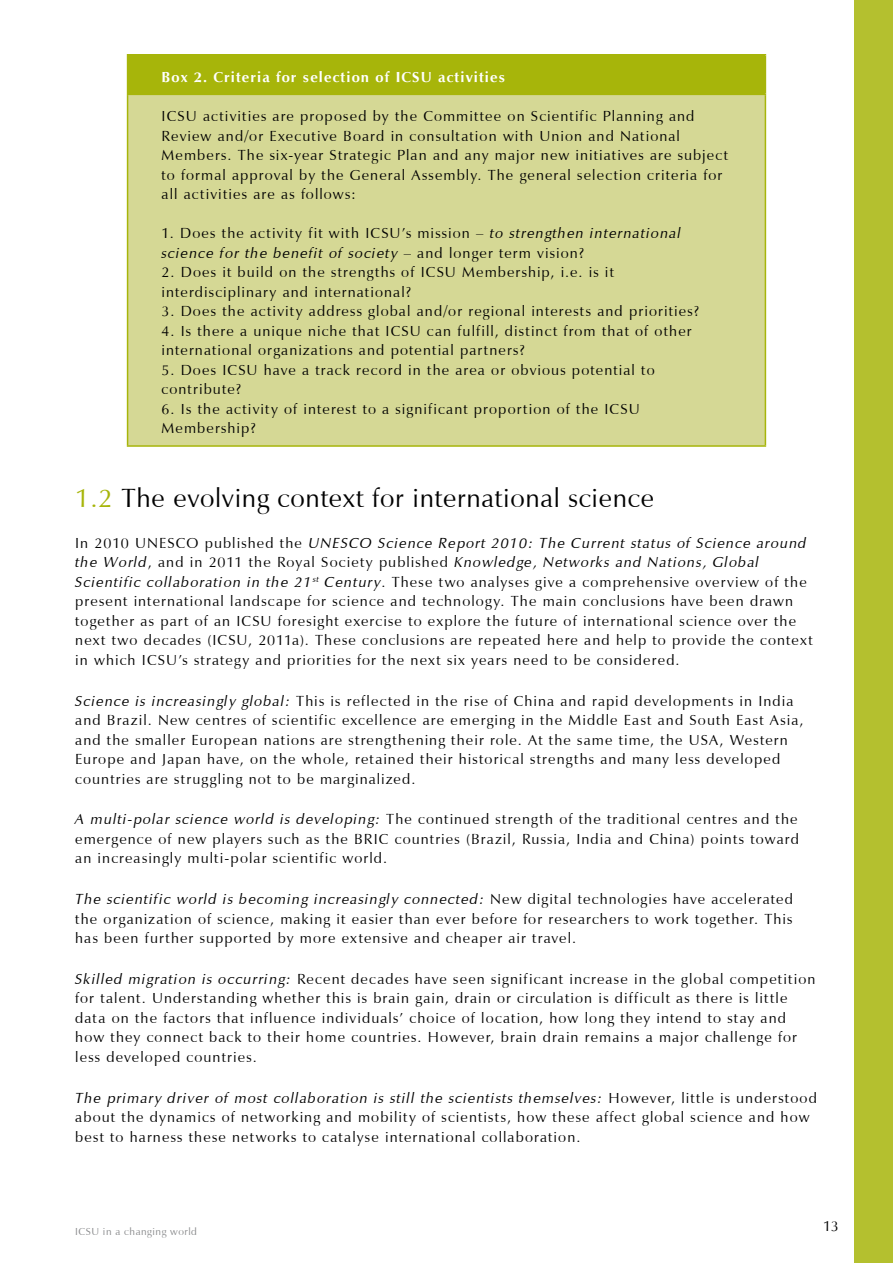
<style>
.page{position:relative;width:893px;height:1263px;background:#fff}
.page>*{position:absolute;margin:0;border:0;box-sizing:border-box;transform-origin:0 0}
.t1{font:27px "Vera Humana 95";letter-spacing:.025em;color:#000}
.t2{font:15px/19.5px "Vera Humana 95";letter-spacing:.075em;color:#000}
.t3{font:700 15px "Vera Humana 95";letter-spacing:.075em;color:#fff}
.t4{font:10.5px "Vera Humana 95";letter-spacing:.05em;color:#87888a}
.s1{font-style:italic}
.s2{color:#a7b50a}
</style>
<div class="page">
<div style="left:854px;top:0;width:39px;height:1263px;background:#b4c02f"></div>
<div style="left:128px;top:55px;width:637px;height:39px;background:#a7b50a"></div>
<div style="left:128px;top:94px;width:637px;height:352px;background:#d5d895"></div>
<hr style="left:127px;top:54px;width:639px;height:2px;background:#a7b50a">
<hr style="left:127px;top:56px;width:1px;height:38px;background:#a7b50a">
<hr style="left:765px;top:56px;width:1px;height:38px;background:#a7b50a">
<hr style="left:127px;top:94px;width:639px;height:1px;background:#a7b50a">
<hr style="left:127px;top:95px;width:1px;height:350px;background:#a7b50a">
<hr style="left:765px;top:95px;width:1px;height:350px;background:#a7b50a">
<hr style="left:127px;top:445px;width:639px;height:2px;background:#a7b50a">
<p class="t3" style="left:162px;top:68px;width:345px">Box 2. Criteria for selection of ICSU activities</p>
<p class="t2" style="left:162px;top:106px;width:568px">ICSU activities are proposed by the Committee on Scientific Planning and Review and/or Executive Board in consultation with Union and National Members. The six-year Strategic Plan and any major new initiatives are subject to formal approval by the General Assembly. The general selection criteria for all activities are as follows:</p>
<p class="t2" style="left:162px;top:223px;width:521px">1. Does the activity fit with ICSU’s mission – <span class="s1">to strengthen international science for the benefit of society</span> – and longer term vision?</p>
<p class="t2" style="left:162px;top:262px;width:454px">2. Does it build on the strengths of ICSU Membership, i.e. is it interdisciplinary and international?</p>
<p class="t2" style="left:162px;top:301px;width:539px">3. Does the activity address global and/or regional interests and priorities?</p>
<p class="t2" style="left:162px;top:321px;width:532px">4. Is there a unique niche that ICSU can fulfill, distinct from that of other international organizations and potential partners?</p>
<p class="t2" style="left:162px;top:360px;width:495px">5. Does ICSU have a track record in the area or obvious potential to contribute?</p>
<p class="t2" style="left:162px;top:399px;width:480px">6. Is the activity of interest to a significant proportion of the ICSU<br>Membership?</p>
<h1 class="t1" style="left:75px;top:482px;width:580px"><span class="s2">1.2</span> The evolving context for international science</h1>
<p class="t2" style="left:75px;top:533px;width:739px">In 2010 UNESCO published the <span class="s1">UNESCO Science Report 2010: The Current status of Science around the World</span>, and in 2011 the Royal Society published <span class="s1">Knowledge, Networks and Nations, Global Scientific collaboration in the 21</span><sup>st</sup> <span class="s1">Century</span>. These two analyses give a comprehensive overview of the present international landscape for science and technology. The main conclusions have been drawn together as part of an ICSU foresight exercise to explore the future of international science over the next two decades (ICSU, 2011a). These conclusions are repeated here and help to provide the context in which ICSU’s strategy and priorities for the next six years need to be considered.</p>
<p class="t2" style="left:75px;top:691px;width:730px"><span class="s1">Science is increasingly global:</span> This is reflected in the rise of China and rapid developments in India and Brazil. New centres of scientific excellence are emerging in the Middle East and South East Asia, and the smaller European nations are strengthening their role. At the same time, the USA, Western Europe and Japan have, on the whole, retained their historical strengths and many less developed countries are struggling not to be marginalized.</p>
<p class="t2" style="left:75px;top:809px;width:725px;text-align:justify"><span class="s1">A multi-polar science world is developing:</span> The continued strength of the traditional centres and the emergence of new players such as the BRIC countries (Brazil, Russia, India and China) points toward an increasingly multi-polar scientific world.</p>
<p class="t2" style="left:75px;top:889px;width:719px;text-align:justify"><span class="s1">The scientific world is becoming increasingly connected:</span> New digital technologies have accelerated the organization of science, making it easier than ever before for researchers to work together. This has been further supported by more extensive and cheaper air travel.</p>
<p class="t2" style="left:75px;top:969px;width:742px"><span class="s1">Skilled migration is occurring:</span> Recent decades have seen significant increase in the global competition for talent. Understanding whether this is brain gain, drain or circulation is difficult as there is little data on the factors that influence individuals’ choice of location, how long they intend to stay and how they connect back to their home countries. However, brain drain remains a major challenge for less developed countries.</p>
<p class="t2" style="left:75px;top:1088px;width:743px"><span class="s1">The primary driver of most collaboration is still the scientists themselves:</span> However, little is understood about the dynamics of networking and mobility of scientists, how these affect global science and how best to harness these networks to catalyse international collaboration.</p>
<p class="t4" style="left:75px;top:1225px;width:123px">ICSU in a changing world</p>
<p class="t2" style="left:823px;top:1216px;width:17px">13</p>
</div>
